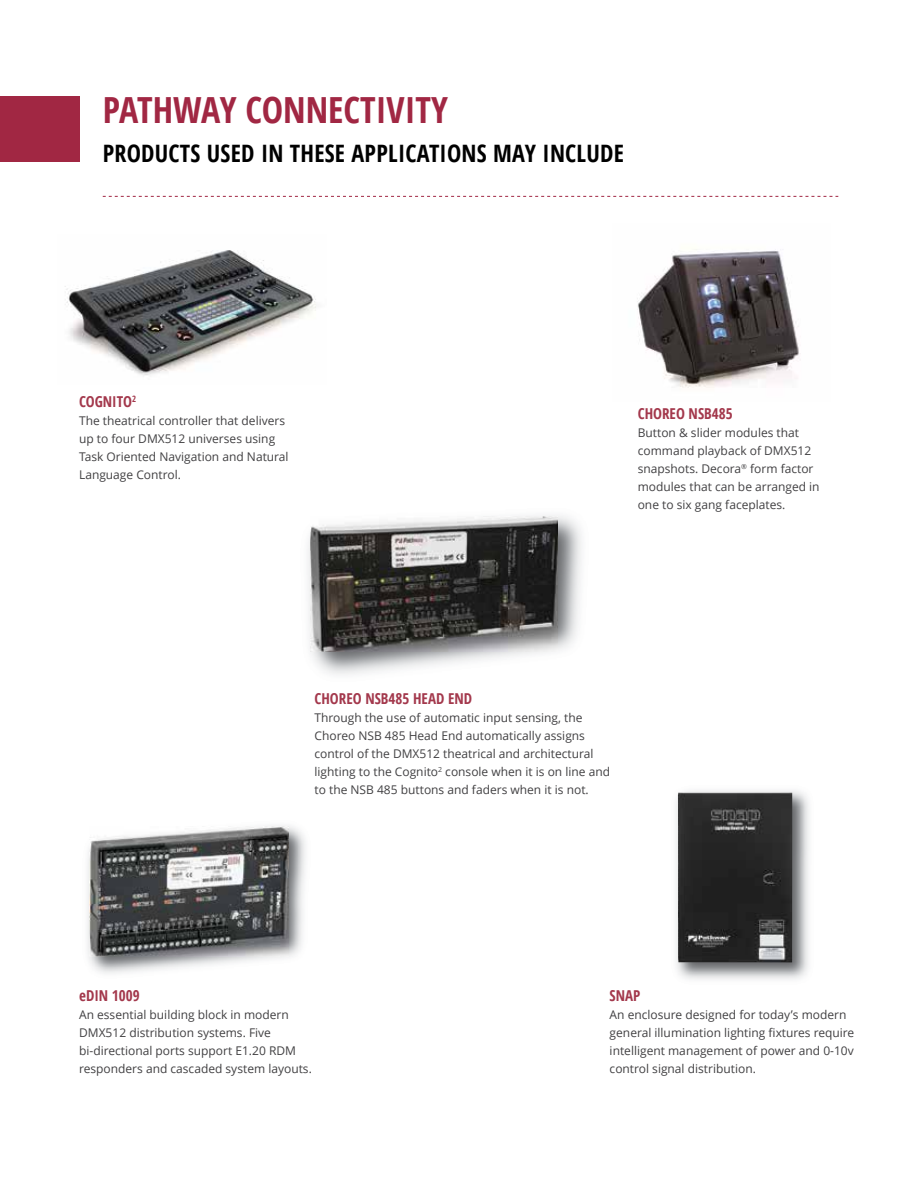
<style>
.page{position:relative;width:918px;height:1188px;background:#fff}
.page>*{position:absolute;margin:0;border:0;box-sizing:border-box;transform-origin:0 0}
.t1{font:700 condensed 36px "Open Sans";color:#a12743}
.t2{font:700 condensed 24px "Open Sans";letter-spacing:.01em;color:#000}
.t3{font:700 condensed 15px "Open Sans";color:#a3384c}
.t4{font:12px/18px "Open Sans";color:#414042}
</style>
<div class="page">
<img style="left:65px;top:250px;width:251px;height:126px">
<svg style="left:103px;top:196px;width:735px;height:1px"></svg>
<div style="left:0;top:97px;width:79px;height:65px;background:#a12743"></div>
<img style="left:637px;top:249px;width:162px;height:139px">
<img style="left:308px;top:515px;width:274px;height:160px">
<img style="left:311px;top:517px;width:247px;height:134px">
<svg style="left:409px;top:546px;width:10px;height:3px"></svg>
<img style="left:87px;top:825px;width:219px;height:149px">
<img style="left:90px;top:826px;width:199px;height:130px">
<img style="left:676px;top:790px;width:133px;height:190px">
<img style="left:678px;top:792px;width:114px;height:170px">
<h1 class="t1" style="left:103px;top:85px;width:347px">PATHWAY CONNECTIVITY</h1>
<h2 class="t2" style="left:103px;top:136px;width:523px">PRODUCTS USED IN THESE APPLICATIONS MAY INCLUDE</h2>
<p class="t3" style="left:79px;top:391px;width:58px">COGNITO<sup>2</sup></p>
<p class="t4" style="left:79px;top:411px;width:211px">The theatrical controller that delivers up to four DMX512 universes using<br>Task Oriented Navigation and Natural<br>Language Control.</p>
<p class="t3" style="left:638px;top:403px;width:96px">CHOREO NSB485</p>
<p class="t4" style="left:638px;top:423px;width:183px">Button &amp; slider modules that command playback of DMX512 snapshots. Decora<sup>®</sup> form factor modules that can be arranged in one to six gang faceplates.</p>
<p class="t3" style="left:315px;top:688px;width:159px">CHOREO NSB485 HEAD END</p>
<p class="t4" style="left:315px;top:708px;width:297px">Through the use of automatic input sensing, the Choreo NSB 485 Head End automatically assigns control of the DMX512 theatrical and architectural lighting to the Cognito<sup>2</sup> console when it is on line and to the NSB 485 buttons and faders when it is not.</p>
<p class="t3" style="left:79px;top:985px;width:62px">eDIN 1009</p>
<p class="t4" style="left:79px;top:1005px;width:234px">An essential building block in modern DMX512 distribution systems. Five bi-directional ports support E1.20 RDM responders and cascaded system layouts.</p>
<p class="t3" style="left:610px;top:985px;width:32px">SNAP</p>
<p class="t4" style="left:610px;top:1005px;width:246px">An enclosure designed for today’s modern general illumination lighting fixtures require intelligent management of power and 0-10v control signal distribution.</p>
</div>
